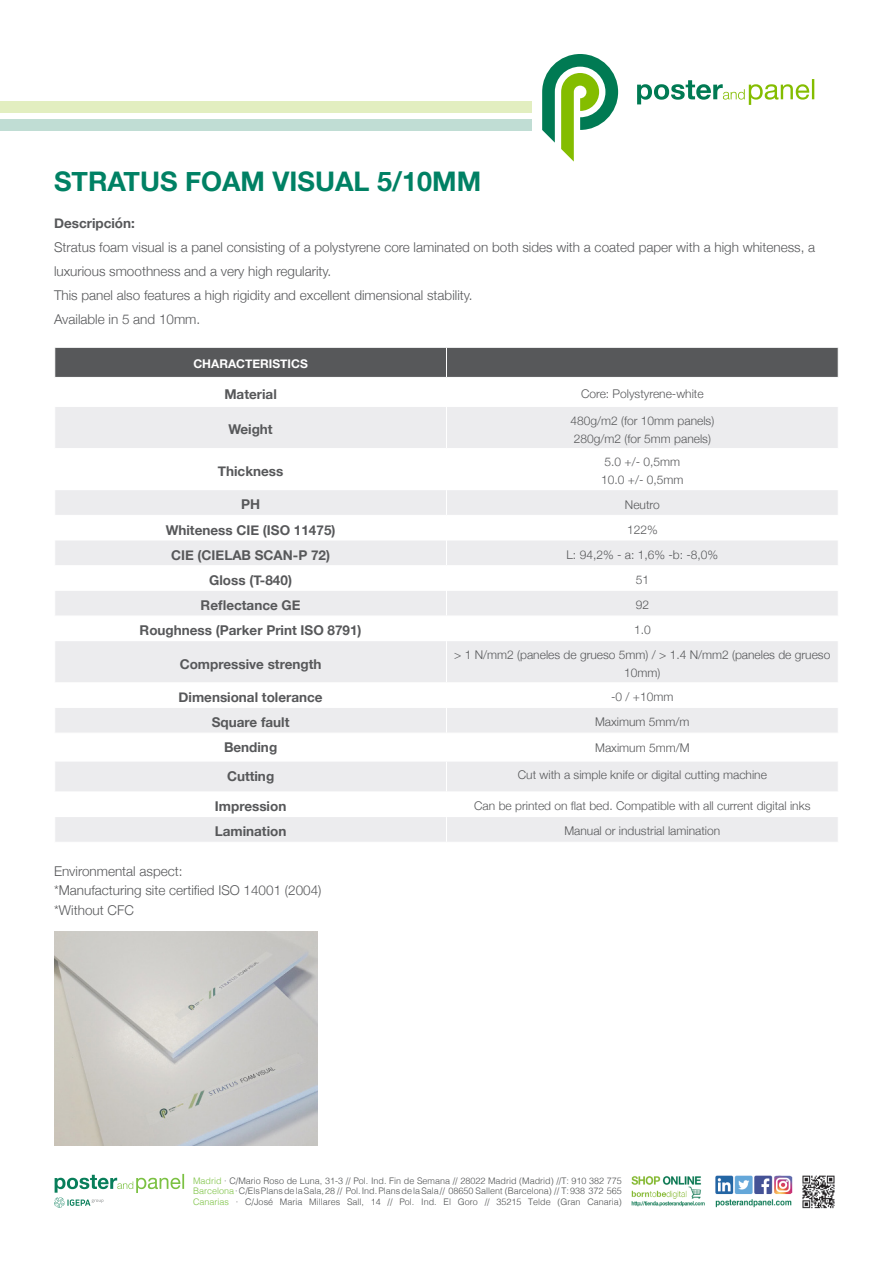
<style>
.page{position:relative;width:893px;height:1263px;background:#fff}
.page>*{position:absolute;margin:0;border:0;box-sizing:border-box;transform-origin:0 0}
.t1{font:700 27px "Helvetica Neue";color:#008164}
.t2{font:300 13.5px "Helvetica Neue";color:#57585a}
.t3{font:700 13.5px "Helvetica Neue";color:#57585a}
.t4{font:300 12px/18px "Helvetica Neue";color:#57585a;text-align:center}
.t5{font:700 12px "Helvetica Neue";color:#fff}
.t6{font:300 9px "Helvetica";color:#4f5152}
.s1{color:#7cc243}
</style>
<div class="page">
<svg style="left:637px;top:79px;width:177px;height:26px"></svg>
<svg style="left:542px;top:54px;width:76px;height:108px"></svg>
<div style="left:0;top:101px;width:532px;height:12px;background:#e2eec0"></div>
<div style="left:0;top:119px;width:532px;height:12px;background:#c0ddd4"></div>
<svg style="left:55px;top:407px;width:783px;height:326px;fill:#ececee"></svg>
<svg style="left:54px;top:348px;width:785px;height:30px;background:#5d5e60"></svg>
<hr style="left:54px;top:449px;width:2px;height:41px;background:#fff">
<hr style="left:446px;top:449px;width:1px;height:41px;background:#fff">
<hr style="left:837px;top:449px;width:2px;height:41px;background:#fff">
<hr style="left:54px;top:516px;width:2px;height:24px;background:#fff">
<hr style="left:837px;top:516px;width:2px;height:24px;background:#fff">
<hr style="left:54px;top:566px;width:2px;height:25px;background:#fff">
<hr style="left:837px;top:566px;width:2px;height:25px;background:#fff">
<hr style="left:446px;top:407px;width:1px;height:41px;background:#fff">
<hr style="left:54px;top:448px;width:392px;height:1px;background:#fff">
<hr style="left:446px;top:448px;width:393px;height:1px;background:#fff">
<hr style="left:54px;top:515px;width:392px;height:1px;background:#fff">
<hr style="left:446px;top:515px;width:393px;height:1px;background:#fff">
<hr style="left:54px;top:565px;width:392px;height:1px;background:#fff">
<hr style="left:446px;top:565px;width:393px;height:1px;background:#fff">
<hr style="left:446px;top:641px;width:1px;height:41px;background:#fff">
<hr style="left:54px;top:616px;width:2px;height:25px;background:#fff">
<hr style="left:54px;top:616px;width:392px;height:1px;background:#fff">
<hr style="left:446px;top:616px;width:393px;height:1px;background:#fff">
<svg style="left:446px;top:490px;width:1px;height:151px"></svg>
<hr style="left:837px;top:616px;width:2px;height:25px;background:#fff">
<hr style="left:54px;top:683px;width:2px;height:25px;background:#fff">
<hr style="left:54px;top:682px;width:392px;height:1px;background:#fff">
<hr style="left:446px;top:682px;width:393px;height:1px;background:#fff">
<hr style="left:837px;top:683px;width:2px;height:25px;background:#fff">
<img style="left:715px;top:1175px;width:78px;height:32px">
<img style="left:631px;top:1176px;width:70px;height:23px">
<img style="left:631px;top:1201px;width:74px;height:6px">
<img style="left:802px;top:1175px;width:33px;height:34px">
<svg style="left:54px;top:1174px;width:130px;height:34px"></svg>
<svg style="left:55px;top:762px;width:783px;height:80px;fill:#ececee"></svg>
<hr style="left:54px;top:792px;width:2px;height:25px;background:#fff">
<hr style="left:54px;top:791px;width:392px;height:1px;background:#fff">
<hr style="left:446px;top:791px;width:393px;height:1px;background:#fff">
<svg style="left:446px;top:683px;width:1px;height:159px"></svg>
<hr style="left:837px;top:792px;width:2px;height:25px;background:#fff">
<img style="left:54px;top:932px;width:263px;height:213px">
<p class="t1" style="left:54px;top:160px;width:429px">STRATUS FOAM VISUAL 5/10MM</p>
<p class="t3" style="left:54px;top:213px;width:82px">Descripción:</p>
<p class="t2" style="left:54px;top:236px;width:763px">Stratus foam visual is a panel consisting of a polystyrene core laminated on both sides with a coated paper with a high whiteness, a</p>
<p class="t2" style="left:54px;top:260px;width:279px">luxurious smoothness and a very high regularity.</p>
<p class="t2" style="left:54px;top:284px;width:420px">This panel also features a high rigidity and excellent dimensional stability.</p>
<p class="t2" style="left:54px;top:308px;width:148px">Available in 5 and 10mm.</p>
<p class="t5" style="left:193px;top:355px;width:116px">CHARACTERISTICS</p>
<p class="t3" style="left:224px;top:383px;width:54px">Material</p>
<p class="t4" style="left:581px;top:384px;width:124px">Core: Polystyrene-white</p>
<p class="t3" style="left:228px;top:419px;width:46px">Weight</p>
<p class="t4" style="left:570px;top:410px;width:145px">480g/m2 (for 10mm panels)</p>
<p class="t4" style="left:574px;top:428px;width:139px">280g/m2 (for 5mm panels)</p>
<p class="t3" style="left:218px;top:461px;width:67px">Thickness</p>
<p class="t4" style="left:604px;top:452px;width:77px">5.0 +/- 0,5mm</p>
<p class="t4" style="left:601px;top:470px;width:84px">10.0 +/- 0,5mm</p>
<p class="t3" style="left:241px;top:494px;width:21px">PH</p>
<p class="t4" style="left:625px;top:494px;width:36px">Neutro</p>
<p class="t3" style="left:166px;top:519px;width:171px">Whiteness CIE (ISO 11475)</p>
<p class="t4" style="left:627px;top:520px;width:32px">122%</p>
<p class="t3" style="left:171px;top:544px;width:161px">CIE (CIELAB SCAN-P 72)</p>
<p class="t4" style="left:567px;top:545px;width:153px">L: 94,2% - a: 1,6% -b: -8,0%</p>
<p class="t3" style="left:209px;top:569px;width:84px">Gloss (T-840)</p>
<p class="t4" style="left:636px;top:570px;width:15px">51</p>
<p class="t3" style="left:201px;top:595px;width:101px">Reflectance GE</p>
<p class="t4" style="left:636px;top:595px;width:15px">92</p>
<p class="t3" style="left:140px;top:620px;width:224px">Roughness (Parker Print ISO 8791)</p>
<p class="t4" style="left:634px;top:620px;width:18px">1.0</p>
<p class="t3" style="left:180px;top:653px;width:143px">Compressive strength</p>
<p class="t4" style="left:454px;top:645px;width:378px">&gt; 1 N/mm2 (paneles de grueso 5mm) / &gt; 1.4 N/mm2 (paneles de grueso<br>10mm)</p>
<p class="t3" style="left:179px;top:686px;width:146px">Dimensional tolerance</p>
<p class="t4" style="left:611px;top:687px;width:64px">-0 / +10mm</p>
<p class="t3" style="left:212px;top:712px;width:79px">Square fault</p>
<p class="t4" style="left:595px;top:712px;width:96px">Maximum 5mm/m</p>
<p class="t3" style="left:224px;top:737px;width:55px">Bending</p>
<p class="t4" style="left:595px;top:737px;width:96px">Maximum 5mm/M</p>
<p class="t3" style="left:227px;top:765px;width:49px">Cutting</p>
<p class="t4" style="left:518px;top:765px;width:251px">Cut with a simple knife or digital cutting machine</p>
<p class="t3" style="left:215px;top:796px;width:73px">Impression</p>
<p class="t4" style="left:474px;top:795px;width:338px">Can be printed on flat bed. Compatible with all current digital inks</p>
<p class="t3" style="left:215px;top:821px;width:73px">Lamination</p>
<p class="t4" style="left:564px;top:820px;width:157px">Manual or industrial lamination</p>
<p class="t2" style="left:54px;top:860px;width:130px">Environmental aspect:</p>
<p class="t2" style="left:54px;top:879px;width:269px">*Manufacturing site certified ISO 14001 (2004)</p>
<p class="t2" style="left:54px;top:899px;width:81px">*Without CFC</p>
<p class="t6" style="left:193px;top:1173px;width:430px"><span class="s1">Madrid</span> · C/Mario Roso de Luna, 31-3 // Pol. Ind. Fin de Semana // 28022 Madrid (Madrid) //T: 910 382 775</p>
<p class="t6" style="left:193px;top:1183px;width:430px"><span class="s1">Barcelona</span> · C/Els Plans de la Sala, 28 // Pol. Ind. Plans de la Sala // 08650 Sallent (Barcelona) // T: 938 372 565</p>
<p class="t6" style="left:193px;top:1194px;width:430px"><span class="s1">Canarias</span> · C/José Maria Millares Sall, 14 // Pol. Ind. El Goro // 35215 Telde (Gran Canaria)</p>
</div>
